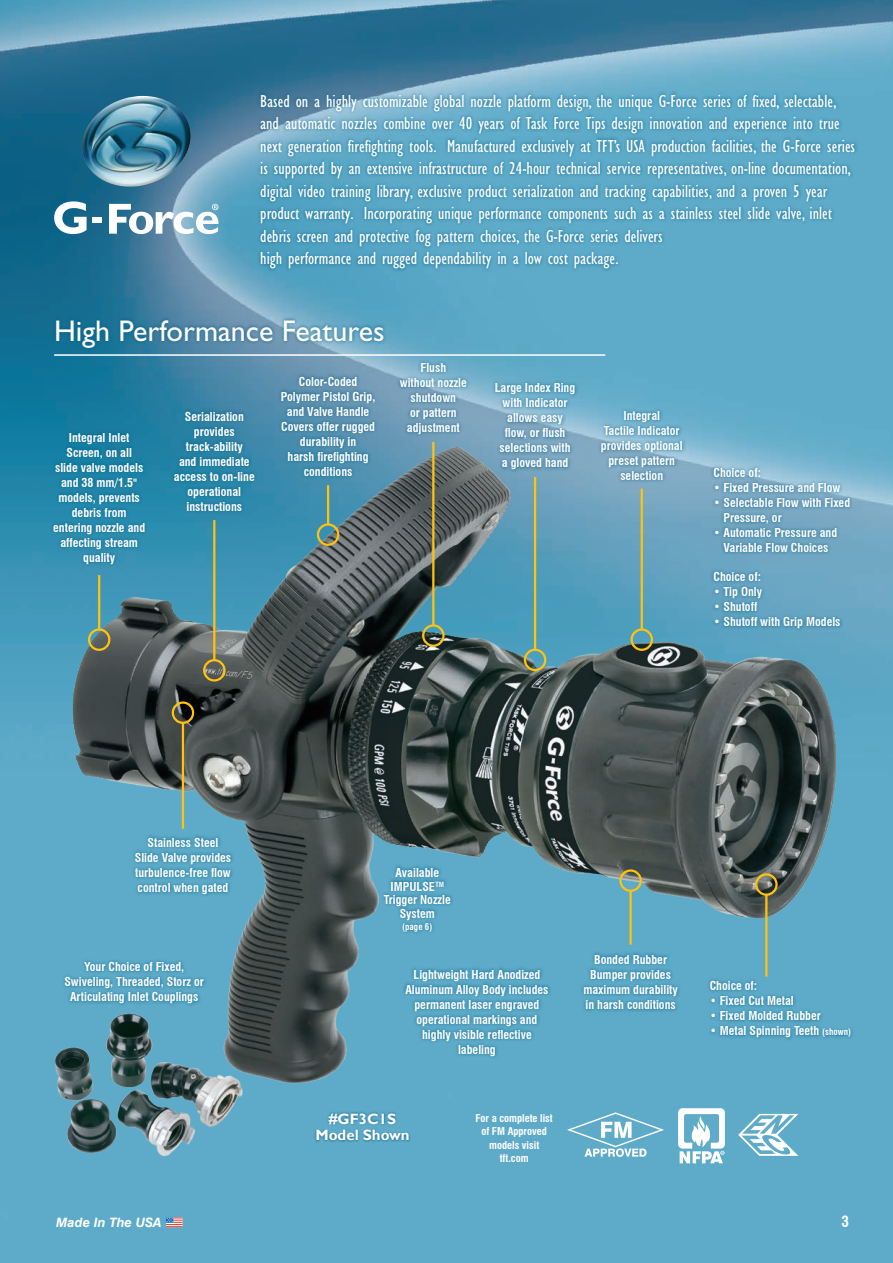
<style>
.page{position:relative;width:893px;height:1263px;background:#fff}
.page>*{position:absolute;margin:0;border:0;box-sizing:border-box;transform-origin:0 0}
.headings{font:30px "Gill Sans Std";color:#fff}
.inside_story_body{font:condensed 18px/22.5px "Gill Sans Std";color:#fff}
.part_number_white{font:700 15px/16.5px "Gill Sans";color:#fff;text-align:center}
.t1{font:700 condensed 15px "Swiss 721 BT";color:#fff}
.t2{font:italic 700 12.9px "Swiss 721 BT";color:#fff}
.call_out_heads_small{font:700 condensed 12px/15px "Swiss 721 BT";color:#fff;text-align:center}
.body_smaller{font:700 condensed 10.5px/13.5px "Swiss 721 BT";color:#fff;text-align:center}
.call_out_heads_small-2{font:700 condensed 9px "Swiss 721 BT";color:#fff}
.s1{font-size:9px}
</style>
<div class="page">
<img style="left:0;top:0;width:893px;height:1263px">
<div style="left:257px;top:90px;width:602px;height:183px;background:#005b82;opacity:.75"></div>
<img style="left:62px;top:408px;width:790px;height:690px">
<div style="left:598px;top:407px;width:88px;height:77px;background:#005b82;opacity:.75"></div>
<div style="left:314px;top:1111px;width:97px;height:31px;background:#005b82;opacity:.75"></div>
<div style="left:706px;top:977px;width:149px;height:64px;background:#005b82;opacity:.75"></div>
<div style="left:580px;top:950px;width:102px;height:63px;background:#005b82;opacity:.75"></div>
<div style="left:402px;top:965px;width:150px;height:94px;background:#005b82;opacity:.75"></div>
<div style="left:492px;top:379px;width:86px;height:94px;background:#005b82;opacity:.75"></div>
<div style="left:396px;top:359px;width:74px;height:79px;background:#005b82;opacity:.75"></div>
<div style="left:278px;top:373px;width:101px;height:107px;background:#005b82;opacity:.75"></div>
<div style="left:131px;top:834px;width:104px;height:64px;background:#005b82;opacity:.75"></div>
<div style="left:380px;top:864px;width:74px;height:71px;background:#005b82;opacity:.75"></div>
<div style="left:61px;top:958px;width:147px;height:49px;background:#005b82;opacity:.75"></div>
<div style="left:50px;top:429px;width:99px;height:139px;background:#005b82;opacity:.75"></div>
<div style="left:170px;top:408px;width:88px;height:107px;background:#005b82;opacity:.75"></div>
<div style="left:710px;top:464px;width:143px;height:92px;background:#005b82;opacity:.75"></div>
<div style="left:710px;top:568px;width:134px;height:65px;background:#005b82;opacity:.75"></div>
<svg style="left:54px;top:201px;width:33px;height:33px"></svg>
<div style="left:93px;top:217px;width:9px;height:6px;background:#fff"></div>
<img style="left:77px;top:96px;width:119px;height:95px">
<svg style="left:109px;top:204px;width:109px;height:30px"></svg>
<div style="left:88px;top:628px;width:22px;height:23px;border:2px solid #fec210;border-radius:50%"></div>
<div style="left:203px;top:659px;width:23px;height:22px;border:2px solid #fec210;border-radius:50%"></div>
<div style="left:317px;top:523px;width:22px;height:23px;border:2px solid #fec210;border-radius:50%"></div>
<div style="left:422px;top:624px;width:23px;height:23px;border:2px solid #fec210;border-radius:50%"></div>
<div style="left:524px;top:649px;width:22px;height:22px;border:2px solid #fec210;border-radius:50%"></div>
<div style="left:619px;top:869px;width:23px;height:23px;border:2px solid #fec210;border-radius:50%"></div>
<div style="left:172px;top:701px;width:22px;height:23px;border:2px solid #fec210;border-radius:50%"></div>
<div style="left:755px;top:873px;width:23px;height:23px;border:2px solid #fec210;border-radius:50%"></div>
<div style="left:630px;top:628px;width:23px;height:23px;border:2px solid #fec210;border-radius:50%"></div>
<hr style="left:182px;top:724px;width:2px;height:105px;background:#fec210">
<hr style="left:629px;top:891px;width:3px;height:54px;background:#fec210">
<hr style="left:765px;top:894px;width:2px;height:82px;background:#fec210">
<hr style="left:641px;top:489px;width:2px;height:140px;background:#fec210">
<hr style="left:327px;top:485px;width:2px;height:40px;background:#fec210">
<hr style="left:213px;top:520px;width:2px;height:140px;background:#fec210">
<hr style="left:98px;top:575px;width:2px;height:55px;background:#fec210">
<hr style="left:534px;top:477px;width:2px;height:173px;background:#fec210">
<hr style="left:432px;top:442px;width:2px;height:183px;background:#fec210">
<hr style="left:54px;top:354px;width:551px;height:2px;background:#fff">
<div style="left:52px;top:316px;width:335px;height:36px;background:#005b82;opacity:.75"></div>
<svg style="left:567px;top:1112px;width:97px;height:45px;background:#7ebbd3"></svg>
<svg style="left:678px;top:1108px;width:47px;height:55px"></svg>
<svg style="left:738px;top:1114px;width:60px;height:42px"></svg>
<img style="left:37px;top:1005px;width:209px;height:157px">
<svg style="left:166px;top:1217px;width:17px;height:10px"></svg>
<p class="inside_story_body" style="left:260px;top:90px;width:596px">Based on a highly customizable global nozzle platform design, the unique G-Force series of fixed, selectable, and automatic nozzles combine over 40 years of Task Force Tips design innovation and experience into true next generation firefighting tools. Manufactured exclusively at TFT’s USA production facilities, the G-Force series is supported by an extensive infrastructure of 24-hour technical service representatives, on-line documentation, digital video training library, exclusive product serialization and tracking capabilities, and a proven 5 year product warranty. Incorporating unique performance components such as a stainless steel slide valve, inlet debris screen and protective fog pattern choices, the G-Force series delivers<br>high performance and rugged dependability in a low cost package.</p>
<p class="headings" style="left:54px;top:314px;width:332px">High Performance Features</p>
<p class="call_out_heads_small" style="left:53px;top:430px;width:93px">Integral Inlet<br>Screen, on all<br>slide valve models and 38 mm/1.5" models, prevents debris from entering nozzle and affecting stream quality</p>
<p class="call_out_heads_small" style="left:174px;top:409px;width:82px">Serialization provides track-ability<br>and immediate access to on-line operational instructions</p>
<p class="call_out_heads_small" style="left:281px;top:374px;width:96px">Color-Coded<br>Polymer Pistol Grip, and Valve Handle<br>Covers offer rugged durability in<br>harsh firefighting conditions</p>
<p class="call_out_heads_small" style="left:400px;top:360px;width:69px">Flush<br>without nozzle shutdown<br>or pattern adjustment</p>
<p class="call_out_heads_small" style="left:495px;top:380px;width:82px">Large Index Ring with Indicator allows easy flow, or flush selections with<br>a gloved hand</p>
<p class="call_out_heads_small" style="left:601px;top:408px;width:83px">Integral<br>Tactile Indicator provides optional preset pattern selection</p>
<p class="call_out_heads_small" style="left:713px;top:465px;width:49px">Choice of:</p>
<p class="call_out_heads_small" style="left:713px;top:480px;width:128px">• Fixed Pressure and Flow</p>
<p class="call_out_heads_small" style="left:723px;top:495px;width:128px;text-align:left;text-indent:-10px">• Selectable Flow with Fixed<br>Pressure, or</p>
<p class="call_out_heads_small" style="left:713px;top:525px;width:125px">• Automatic Pressure and<br>Variable Flow Choices</p>
<p class="call_out_heads_small" style="left:713px;top:570px;width:49px">Choice of:</p>
<p class="call_out_heads_small" style="left:713px;top:585px;width:50px">• Tip Only</p>
<p class="call_out_heads_small" style="left:713px;top:600px;width:45px">• Shutoff</p>
<p class="call_out_heads_small" style="left:713px;top:615px;width:129px">• Shutoff with Grip Models</p>
<p class="call_out_heads_small" style="left:135px;top:835px;width:98px">Stainless Steel<br>Slide Valve provides turbulence-free flow control when gated</p>
<p class="call_out_heads_small" style="left:84px;top:959px;width:102px">Your Choice of Fixed,</p>
<p class="call_out_heads_small" style="left:64px;top:974px;width:141px">Swiveling, Threaded, Storz or</p>
<p class="call_out_heads_small" style="left:70px;top:989px;width:130px">Articulating Inlet Couplings</p>
<p class="call_out_heads_small" style="left:395px;top:865px;width:45px">Available</p>
<p class="call_out_heads_small" style="left:390px;top:879px;width:55px">IMPULSE<sup>TM</sup></p>
<p class="call_out_heads_small" style="left:384px;top:892px;width:69px">Trigger Nozzle</p>
<p class="call_out_heads_small" style="left:400px;top:906px;width:37px">System</p>
<p class="call_out_heads_small-2" style="left:402px;top:921px;width:32px">(page 6)</p>
<p class="call_out_heads_small" style="left:405px;top:967px;width:145px">Lightweight Hard Anodized<br>Aluminum Alloy Body includes permanent laser engraved operational markings and highly visible reflective labeling</p>
<p class="part_number_white" style="left:315px;top:1111px;width:96px">#GF3C1S<br>Model Shown</p>
<p class="body_smaller" style="left:476px;top:1111px;width:79px">For a complete list of FM Approved models visit tft.com</p>
<p class="call_out_heads_small" style="left:583px;top:952px;width:96px">Bonded Rubber<br>Bumper provides maximum durability in harsh conditions</p>
<p class="call_out_heads_small" style="left:710px;top:978px;width:49px">Choice of:</p>
<p class="call_out_heads_small" style="left:710px;top:993px;width:86px">• Fixed Cut Metal</p>
<p class="call_out_heads_small" style="left:710px;top:1008px;width:113px">• Fixed Molded Rubber</p>
<p class="call_out_heads_small" style="left:710px;top:1023px;width:143px">• Metal Spinning Teeth <span class="s1">(shown)</span></p>
<p class="t2" style="left:56px;top:1214px;width:107px">Made In The USA</p>
<p class="t1" style="left:841px;top:1213px;width:9px">3</p>
</div>
